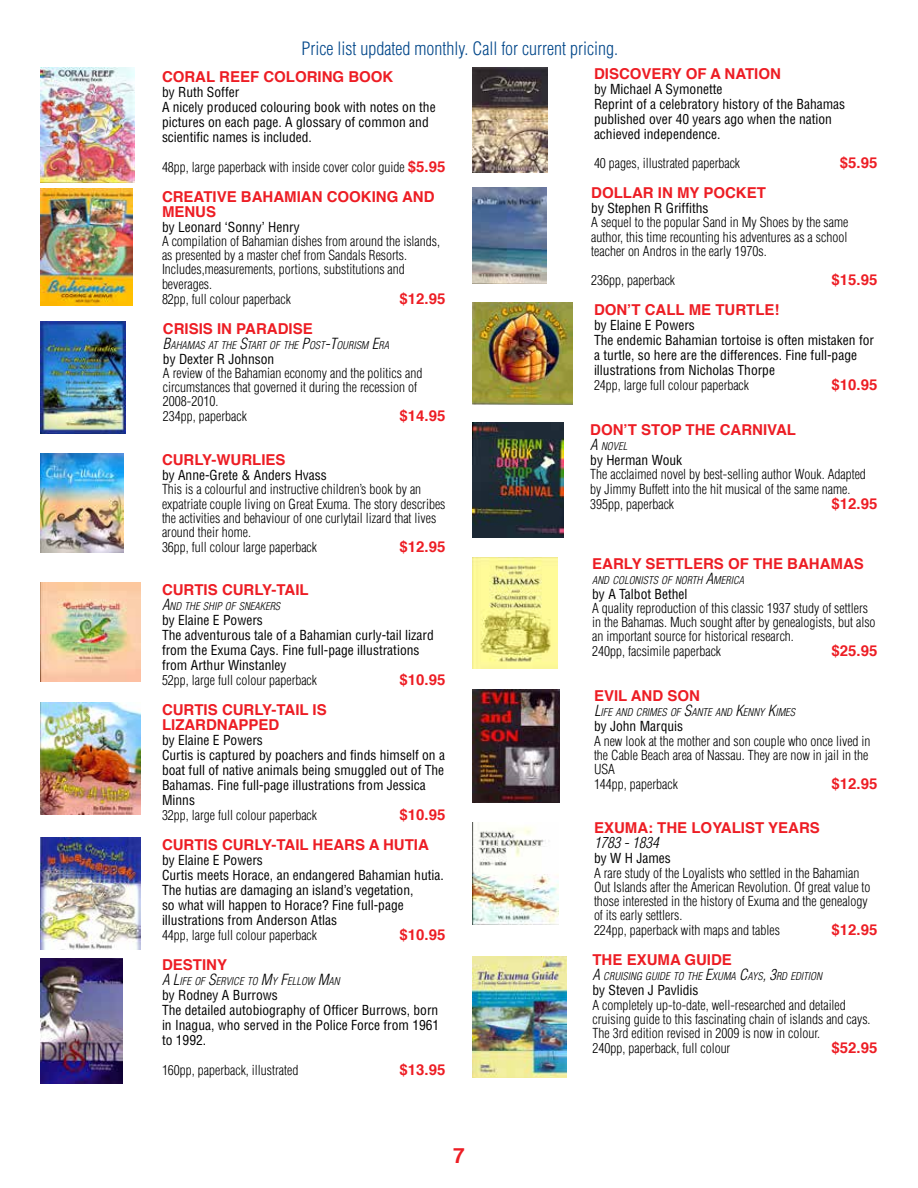
<style>
.page{position:relative;width:918px;height:1188px;background:#fff}
.page>*{position:absolute;margin:0;border:0;box-sizing:border-box;transform-origin:0 0}
.t1{font:700 21px "Helvetica";color:#ed1d24}
.t2{font:300 condensed 18px "Helvetica";color:#004689}
.t3{font:700 15px/15px "Helvetica";color:#ed1d24}
.t4{font:italic 300 condensed 15px "Helvetica";color:#000}
.t5{font:300 condensed 13.5px/14.5px "Helvetica";color:#000}
.t6{font:condensed 13.5px/15px "Helvetica";color:#000}
.t7{font:italic 300 condensed 10.5px "Helvetica";color:#000}
.s1{font-size:15px}
.s2{font-weight:700;font-stretch:normal;font-size:15px;color:#ed1d24}
</style>
<div class="page">
<img style="left:472px;top:68px;width:75px;height:105px">
<img style="left:472px;top:188px;width:74px;height:95px">
<img style="left:473px;top:303px;width:99px;height:102px">
<img style="left:472px;top:422px;width:91px;height:116px">
<img style="left:472px;top:558px;width:85px;height:110px">
<img style="left:472px;top:690px;width:87px;height:112px">
<img style="left:472px;top:822px;width:86px;height:103px">
<img style="left:472px;top:956px;width:95px;height:121px">
<img style="left:40px;top:68px;width:95px;height:115px">
<img style="left:40px;top:189px;width:93px;height:116px">
<img style="left:40px;top:321px;width:86px;height:112px">
<img style="left:40px;top:454px;width:84px;height:99px">
<img style="left:40px;top:583px;width:100px;height:99px">
<img style="left:40px;top:703px;width:100px;height:112px">
<img style="left:40px;top:838px;width:100px;height:112px">
<img style="left:40px;top:959px;width:82px;height:125px">
<h2 class="t2" style="left:301px;top:37px;width:318px">Price list updated monthly. Call for current pricing.</h2>
<p class="t3" style="left:594px;top:66px;width:188px">DISCOVERY OF A NATION</p>
<p class="t6" style="left:594px;top:81px;width:253px">by Michael A Symonette<br>Reprint of a celebratory history of the Bahamas published over 40 years ago when the nation achieved independence.</p>
<p class="t5" style="left:594px;top:156px;width:148px">40 pages, illustrated paperback</p>
<p class="t3" style="left:840px;top:155px;width:39px">$5.95</p>
<p class="t3" style="left:591px;top:185px;width:176px">DOLLAR IN MY POCKET</p>
<p class="t6" style="left:591px;top:201px;width:119px">by Stephen R Griffiths</p>
<p class="t5" style="left:591px;top:215px;width:259px;text-align:justify">A sequel to the popular Sand in My Shoes by the same author, this time recounting his adventures as a school teacher on Andros in the early 1970s.</p>
<p class="t5" style="left:591px;top:273px;width:85px">236pp, paperback</p>
<p class="t3" style="left:832px;top:272px;width:47px">$15.95</p>
<p class="t3" style="left:594px;top:302px;width:187px">DON’T CALL ME TURTLE!</p>
<p class="t6" style="left:594px;top:318px;width:282px">by Elaine E Powers<br>The endemic Bahamian tortoise is often mistaken for a turtle, so here are the differences. Fine full-page illustrations from Nicholas Thorpe</p>
<p class="t5" style="left:594px;top:378px;width:157px">24pp, large full colour paperback</p>
<p class="t3" style="left:832px;top:377px;width:47px">$10.95</p>
<p class="t3" style="left:590px;top:422px;width:207px">DON’T STOP THE CARNIVAL</p>
<p class="t7" style="left:590px;top:440px;width:39px"><span class="s1">A</span> NOVEL</p>
<p class="t6" style="left:590px;top:453px;width:93px">by Herman Wouk</p>
<p class="t5" style="left:590px;top:467px;width:277px">The acclaimed novel by best-selling author Wouk. Adapted by Jimmy Buffett into the hit musical of the same name.<br>395pp, paperback</p>
<p class="t3" style="left:162px;top:70px;width:233px">CORAL REEF COLORING BOOK</p>
<p class="t6" style="left:162px;top:85px;width:275px">by Ruth Soffer<br>A nicely produced colouring book with notes on the pictures on each page. A glossary of common and scientific names is included.</p>
<p class="t5" style="left:162px;top:159px;width:285px">48pp, large paperback with inside cover color guide <span class="s2">$5.95</span></p>
<p class="t3" style="left:162px;top:189px;width:274px">CREATIVE BAHAMIAN COOKING AND<br>MENUS</p>
<p class="t6" style="left:162px;top:219px;width:139px">by Leonard ‘Sonny’ Henry</p>
<p class="t5" style="left:162px;top:234px;width:280px">A compilation of Bahamian dishes from around the islands, as presented by a master chef from Sandals Resorts.<br>Includes,measurements, portions, substitutions and beverages.<br>82pp, full colour paperback</p>
<p class="t3" style="left:400px;top:291px;width:47px">$12.95</p>
<p class="t3" style="left:163px;top:321px;width:151px">CRISIS IN PARADISE</p>
<p class="t7" style="left:163px;top:338px;width:228px"><span class="s1">B</span>AHAMAS AT THE <span class="s1">S</span>TART OF THE <span class="s1">P</span>OST<span class="s1">-T</span>OURISM <span class="s1">E</span>RA</p>
<p class="t6" style="left:163px;top:351px;width:113px">by Dexter R Johnson</p>
<p class="t5" style="left:163px;top:366px;width:261px">A review of the Bahamian economy and the politics and circumstances that governed it during the recession of 2008-2010.<br>234pp, paperback</p>
<p class="t3" style="left:400px;top:409px;width:47px">$14.95</p>
<p class="t3" style="left:162px;top:453px;width:125px">CURLY-WURLIES</p>
<p class="t6" style="left:162px;top:468px;width:166px">by Anne-Grete &amp; Anders Hvass</p>
<p class="t5" style="left:162px;top:482px;width:285px">This is a colourful and instructive children’s book by an expatriate couple living on Great Exuma. The story describes the activities and behaviour of one curlytail lizard that lives around their home.<br>36pp, full colour large paperback</p>
<p class="t3" style="left:832px;top:496px;width:47px">$12.95</p>
<p class="t3" style="left:400px;top:540px;width:47px">$12.95</p>
<p class="t3" style="left:162px;top:583px;width:148px">CURTIS CURLY-TAIL</p>
<p class="t7" style="left:162px;top:600px;width:120px"><span class="s1">A</span>ND THE SHIP OF SNEAKERS</p>
<p class="t6" style="left:162px;top:613px;width:273px">by Elaine E Powers<br>The adventurous tale of a Bahamian curly-tail lizard from the Exuma Cays. Fine full-page illustrations from Arthur Winstanley</p>
<p class="t5" style="left:162px;top:673px;width:157px">52pp, large full colour paperback</p>
<p class="t3" style="left:400px;top:673px;width:47px">$10.95</p>
<p class="t3" style="left:162px;top:703px;width:166px">CURTIS CURLY-TAIL IS<br>LIZARDNAPPED</p>
<p class="t6" style="left:162px;top:733px;width:285px">by Elaine E Powers<br>Curtis is captured by poachers and finds himself on a boat full of native animals being smuggled out of The Bahamas. Fine full-page illustrations from Jessica Minns</p>
<p class="t5" style="left:162px;top:808px;width:157px">32pp, large full colour paperback</p>
<p class="t3" style="left:162px;top:800px;width:285px;line-height:30px;text-indent:238px">$10.95<br>CURTIS CURLY-TAIL HEARS A HUTIA</p>
<p class="t6" style="left:162px;top:853px;width:283px">by Elaine E Powers<br>Curtis meets Horace, an endangered Bahamian hutia.<br>The hutias are damaging an island’s vegetation,<br>so what will happen to Horace? Fine full-page illustrations from Anderson Atlas</p>
<p class="t5" style="left:162px;top:928px;width:157px">44pp, large full colour paperback</p>
<p class="t3" style="left:400px;top:928px;width:47px">$10.95</p>
<p class="t3" style="left:162px;top:958px;width:67px">DESTINY</p>
<p class="t7" style="left:162px;top:975px;width:179px"><span class="s1">A L</span>IFE OF <span class="s1">S</span>ERVICE TO <span class="s1">M</span>Y <span class="s1">F</span>ELLOW <span class="s1">M</span>AN</p>
<p class="t6" style="left:162px;top:988px;width:279px">by Rodney A Burrows<br>The detailed autobiography of Officer Burrows, born in Inagua, who served in the Police Force from 1961 to 1992.</p>
<p class="t5" style="left:162px;top:1062px;width:138px">160pp, paperback, illustrated</p>
<p class="t3" style="left:400px;top:1062px;width:47px">$13.95</p>
<h1 class="t1" style="left:453px;top:1139px;width:13px">7</h1>
<p class="t3" style="left:592px;top:556px;width:273px">EARLY SETTLERS OF THE BAHAMAS</p>
<p class="t7" style="left:592px;top:573px;width:153px">AND COLONISTS OF NORTH <span class="s1">A</span>MERICA</p>
<p class="t6" style="left:592px;top:586px;width:97px">by A Talbot Bethel</p>
<p class="t5" style="left:592px;top:601px;width:285px">A quality reproduction of this classic 1937 study of settlers in the Bahamas. Much sought after by genealogists, but also an important source for historical research.<br>240pp, facsimile paperback</p>
<p class="t3" style="left:832px;top:644px;width:47px">$25.95</p>
<p class="t3" style="left:594px;top:689px;width:107px">EVIL AND SON</p>
<p class="t7" style="left:594px;top:706px;width:203px"><span class="s1">L</span>IFE AND CRIMES OF <span class="s1">S</span>ANTE AND <span class="s1">K</span>ENNY <span class="s1">K</span>IMES</p>
<p class="t6" style="left:594px;top:719px;width:91px">by John Marquis</p>
<p class="t5" style="left:594px;top:733px;width:278px">A new look at the mother and son couple who once lived in the Cable Beach area of Nassau. They are now in jail in the<br>USA<br>144pp, paperback</p>
<p class="t3" style="left:832px;top:776px;width:47px">$12.95</p>
<p class="t3" style="left:594px;top:821px;width:227px">EXUMA: THE LOYALIST YEARS</p>
<p class="t4" style="left:594px;top:833px;width:66px">1783 - 1834</p>
<p class="t6" style="left:594px;top:851px;width:78px">by W H James</p>
<p class="t5" style="left:594px;top:865px;width:278px">A rare study of the Loyalists who settled in the Bahamian Out Islands after the American Revolution. Of great value to those interested in the history of Exuma and the genealogy of its early settlers.<br>224pp, paperback with maps and tables</p>
<p class="t3" style="left:832px;top:923px;width:47px">$12.95</p>
<p class="t3" style="left:592px;top:953px;width:141px">THE EXUMA GUIDE</p>
<p class="t7" style="left:592px;top:970px;width:231px"><span class="s1">A</span> CRUISING GUIDE TO THE <span class="s1">E</span>XUMA <span class="s1">C</span>AYS<span class="s1">, 3</span>RD EDITION</p>
<p class="t6" style="left:592px;top:983px;width:108px">by Steven J Pavlidis</p>
<p class="t5" style="left:592px;top:997px;width:280px">A completely up-to-date, well-researched and detailed cruising guide to this fascinating chain of islands and cays.<br>The 3rd edition revised in 2009 is now in colour.<br>240pp, paperback, full colour</p>
<p class="t3" style="left:832px;top:1040px;width:47px">$52.95</p>
</div>
